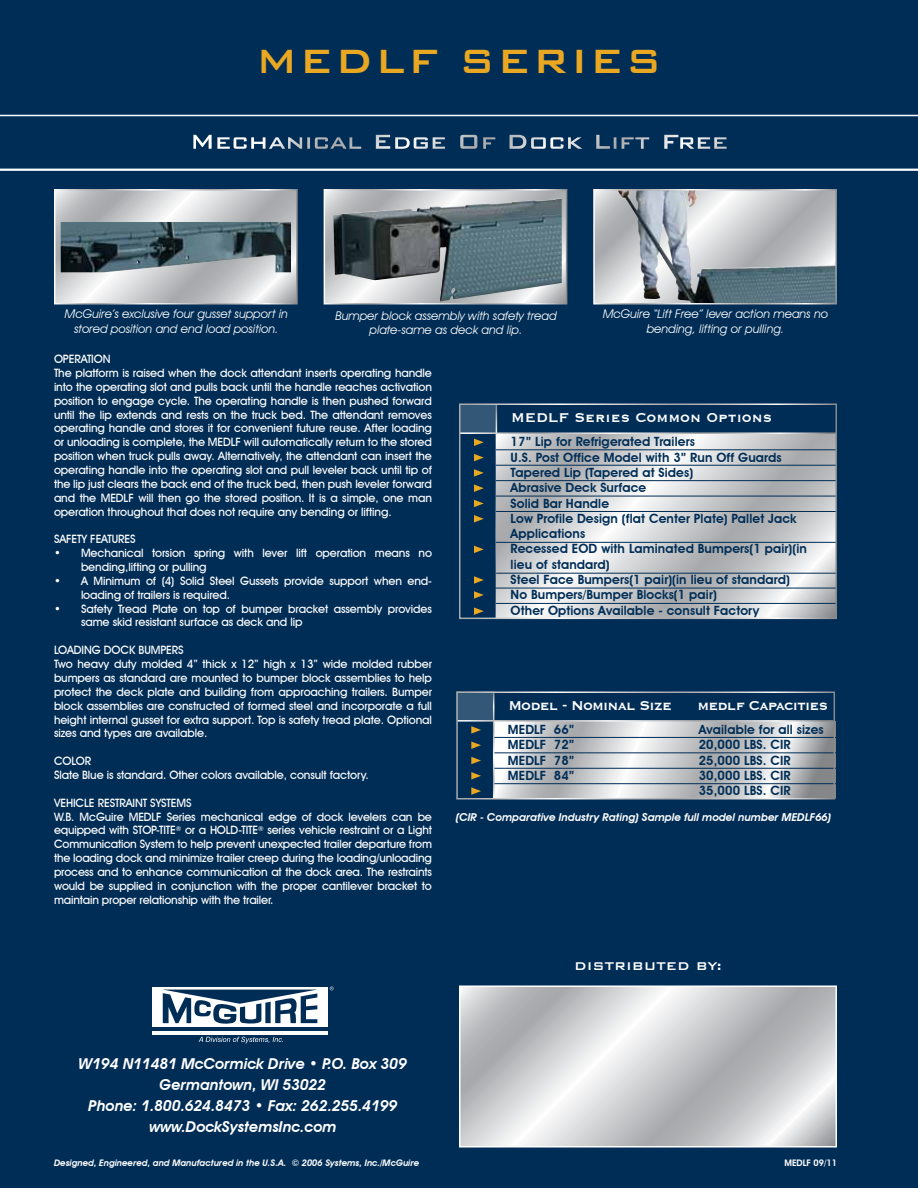
<style>
.page{position:relative;width:918px;height:1188px;background:#fff}
.page>*{position:absolute;margin:0;border:0;box-sizing:border-box;transform-origin:0 0}
.t1{font:500 45px "Bank Gothic BT";letter-spacing:.04em;color:#e9a722}
.t2{font:500 27px "Bank Gothic BT";color:#fff}
.t3{font:700 16.5px "Copperplate Gothic BT";letter-spacing:-.05em;color:#fff}
.t4{font:700 16.5px "Copperplate Gothic BT";color:#fff}
.t5{font:italic 600 15px/21px "Avant Garde IT Cby BT";color:#fff;text-align:center}
.t6{font:500 15px "Bank Gothic BT";color:#fff}
.t7{font:600 12.75px/15.3px "Avant Garde IT Cby BT";letter-spacing:.01em;color:#002d56}
.t8{font:italic 12px/14.4px "Avant Garde IT Cby BT";color:#fff;text-align:center}
.t9{font:500 11.55px/13.8px "Avant Garde IT Cby BT";letter-spacing:-.01em;color:#fff}
.t10{font:italic 600 10.8px "Avant Garde IT Cby BT";color:#fff}
.t11{font:italic 600 9px "Avant Garde IT Cby BT";color:#fff}
.t12{font:600 9px "Avant Garde IT Cby BT";color:#fff}
</style>
<div class="page">
<div style="left:0;top:164px;width:918px;height:1024px;background:#002d56"></div>
<div style="left:0;top:0;width:918px;height:169px;background:#002d56"></div>
<hr style="left:0;top:115px;width:918px;height:1px;background:#fff">
<hr style="left:0;top:169px;width:918px;height:2px;background:#fff">
<svg style="left:462px;top:989px;width:372px;height:156px;background:#caccce"></svg>
<div style="left:459px;top:986px;width:378px;height:162px;border:2px solid #fff"></div>
<svg style="left:152px;top:987px;width:176px;height:40px;background:#f3f5f7"></svg>
<hr style="left:153px;top:1031px;width:175px;height:3px;background:#fff">
<svg style="left:163px;top:990px;width:154px;height:35px"></svg>
<svg style="left:199px;top:1037px;width:84px;height:6px"></svg>
<svg style="left:330px;top:987px;width:4px;height:3px"></svg>
<svg style="left:57px;top:192px;width:238px;height:109px;background:#cbccce"></svg>
<div style="left:54px;top:189px;width:244px;height:115px;border:2px solid #fff"></div>
<svg style="left:327px;top:192px;width:237px;height:109px;background:#c6c8c9"></svg>
<div style="left:324px;top:189px;width:243px;height:115px;border:2px solid #fff"></div>
<svg style="left:596px;top:192px;width:22px;height:109px;background:#c0c2c4"></svg>
<div style="left:593px;top:189px;width:244px;height:115px;border:2px solid #fff"></div>
<img style="left:61px;top:222px;width:230px;height:50px">
<img style="left:333px;top:198px;width:229px;height:104px">
<img style="left:618px;top:191px;width:217px;height:112px">
<div style="left:459px;top:404px;width:37px;height:28px;background:#335777"></div>
<svg style="left:474px;top:439px;width:10px;height:7px"></svg>
<svg style="left:474px;top:454px;width:10px;height:7px"></svg>
<svg style="left:474px;top:469px;width:10px;height:8px"></svg>
<svg style="left:474px;top:484px;width:10px;height:8px"></svg>
<svg style="left:474px;top:500px;width:10px;height:7px"></svg>
<svg style="left:474px;top:515px;width:10px;height:8px"></svg>
<svg style="left:474px;top:607px;width:10px;height:8px"></svg>
<svg style="left:474px;top:546px;width:10px;height:7px"></svg>
<svg style="left:474px;top:576px;width:10px;height:8px"></svg>
<hr style="left:496px;top:404px;width:1px;height:215px;background:#fff">
<svg style="left:474px;top:591px;width:10px;height:8px"></svg>
<svg style="left:496px;top:434px;width:338px;height:182px;background:#c8cacc"></svg>
<hr style="left:460px;top:432px;width:376px;height:2px;background:#fff">
<hr style="left:496px;top:449px;width:344px;height:1px;background:#002d56">
<hr style="left:496px;top:465px;width:344px;height:1px;background:#002d56">
<hr style="left:496px;top:480px;width:344px;height:1px;background:#002d56">
<hr style="left:496px;top:496px;width:344px;height:1px;background:#002d56">
<hr style="left:496px;top:511px;width:344px;height:1px;background:#002d56">
<hr style="left:496px;top:603px;width:344px;height:1px;background:#002d56">
<hr style="left:496px;top:542px;width:344px;height:1px;background:#002d56">
<hr style="left:496px;top:573px;width:344px;height:1px;background:#002d56">
<hr style="left:495px;top:588px;width:344px;height:1px;background:#002d56">
<div style="left:459px;top:404px;width:378px;height:215px;border:2px solid #fff"></div>
<svg style="left:494px;top:722px;width:338px;height:75px;background:#c7c9cb"></svg>
<div style="left:456px;top:692px;width:37px;height:28px;background:#335777"></div>
<hr style="left:457px;top:720px;width:377px;height:2px;background:#fff">
<svg style="left:471px;top:726px;width:10px;height:8px"></svg>
<svg style="left:471px;top:741px;width:10px;height:8px"></svg>
<svg style="left:471px;top:757px;width:10px;height:7px"></svg>
<svg style="left:471px;top:772px;width:10px;height:8px"></svg>
<svg style="left:471px;top:787px;width:10px;height:8px"></svg>
<hr style="left:493px;top:737px;width:344px;height:1px;background:#002d56">
<hr style="left:493px;top:752px;width:344px;height:1px;background:#002d56">
<hr style="left:493px;top:768px;width:344px;height:1px;background:#002d56">
<hr style="left:493px;top:783px;width:344px;height:1px;background:#002d56">
<hr style="left:493px;top:692px;width:1px;height:106px;background:#fff">
<div style="left:456px;top:692px;width:379px;height:108px;border:2px solid #fff"></div>
<h1 class="t1" style="left:256px;top:36px;width:408px">MEDLF SERIES</h1>
<h2 class="t2" style="left:190px;top:127px;width:540px">Mechanical Edge Of Dock Lift Free</h2>
<p class="t8" style="left:65px;top:307px;width:224px">McGuire’s exclusive four gusset support in stored position and end load position.</p>
<p class="t8" style="left:335px;top:308px;width:223px">Bumper block assembly with safety tread plate-same as deck and lip.</p>
<p class="t8" style="left:603px;top:307px;width:226px">McGuire “Lift Free” lever action means no bending, lifting or pulling.</p>
<p class="t9" style="left:54px;top:352px;width:380px">OPERATION<br>The platform is raised when the dock attendant inserts operating handle into the operating slot and pulls back until the handle reaches activation position to engage cycle. The operating handle is then pushed forward until the lip extends and rests on the truck bed. The attendant removes operating handle and stores it for convenient future reuse. After loading or unloading is complete, the MEDLF will automatically return to the stored position when truck pulls away. Alternatively, the attendant can insert the operating handle into the operating slot and pull leveler back until tip of the lip just clears the back end of the truck bed, then push leveler forward and the MEDLF will then go the stored position. It is a simple, one man operation throughout that does not require any bending or lifting.</p>
<p class="t9" style="left:54px;top:532px;width:83px">SAFETY FEATURES</p>
<p class="t9" style="left:81px;top:546px;width:353px;text-indent:-27px">• Mechanical torsion spring with lever lift operation means no bending,lifting or pulling</p>
<p class="t9" style="left:81px;top:574px;width:353px;text-indent:-27px">• A Minimum of (4) Solid Steel Gussets provide support when end&shy;loading of trailers is required.</p>
<p class="t9" style="left:81px;top:602px;width:352px;text-indent:-27px">• Safety Tread Plate on top of bumper bracket assembly provides same skid resistant surface as deck and lip</p>
<p class="t9" style="left:54px;top:643px;width:380px">LOADING DOCK BUMPERS<br>Two heavy duty molded 4” thick x 12” high x 13” wide molded rubber bumpers as standard are mounted to bumper block assemblies to help protect the deck plate and building from approaching trailers. Bumper block assemblies are constructed of formed steel and incorporate a full height internal gusset for extra support. Top is safety tread plate. Optional sizes and types are available.</p>
<p class="t9" style="left:54px;top:754px;width:316px">COLOR<br>Slate Blue is standard. Other colors available, consult factory.</p>
<p class="t9" style="left:54px;top:796px;width:380px">VEHICLE RESTRAINT SYSTEMS<br>W.B. McGuire MEDLF Series mechanical edge of dock levelers can be equipped with STOP-TITE<sup>®</sup> or a HOLD-TITE<sup>®</sup> series vehicle restraint or a Light Communication System to help prevent unexpected trailer departure from the loading dock and minimize trailer creep during the loading/unloading process and to enhance communication at the dock area. The restraints would be supplied in conjunction with the proper cantilever bracket to maintain proper relationship with the trailer.</p>
<h3 class="t4" style="left:511px;top:409px;width:263px">MEDLF Series Common Options</h3>
<p class="t7" style="left:511px;top:434px;width:298px">17” Lip for Refrigerated Trailers<br>U.S. Post Office Model with 3” Run Off Guards Tapered Lip (Tapered at Sides)<br>Abrasive Deck Surface<br>Solid Bar Handle<br>Low Profile Design (flat Center Plate) Pallet Jack Applications<br>Recessed EOD with Laminated Bumpers(1 pair)(in lieu of standard)<br>Steel Face Bumpers(1 pair)(in lieu of standard)<br>No Bumpers/Bumper Blocks(1 pair)<br>Other Options Available - consult Factory</p>
<h3 class="t3" style="left:508px;top:696px;width:165px">Model - Nominal Size</h3>
<h3 class="t3" style="left:697px;top:696px;width:132px">medlf Capacities</h3>
<p class="t7" style="left:699px;top:722px;width:127px">Available for all sizes<br>20,000 LBS. CIR<br>25,000 LBS. CIR<br>30,000 LBS. CIR<br>35,000 LBS. CIR</p>
<p class="t10" style="left:456px;top:811px;width:376px">(CIR - Comparative Industry Rating) Sample full model number MEDLF66)</p>
<p class="t7" style="left:508px;top:722px;width:68px;text-align:justify">MEDLF 66” MEDLF 72” MEDLF 78” MEDLF 84”</p>
<p class="t6" style="left:574px;top:958px;width:149px">DISTRIBUTED BY:</p>
<p class="t5" style="left:79px;top:1053px;width:330px">W194 N11481 McCormick Drive • P.O. Box 309<br>Germantown, WI 53022<br>Phone: 1.800.624.8473 • Fax: 262.255.4199 www.DockSystemsInc.com</p>
<p class="t11" style="left:54px;top:1157px;width:367px">Designed, Engineered, and Manufactured in the U.S.A. © 2006 Systems, Inc./McGuire</p>
<p class="t12" style="left:784px;top:1157px;width:54px">MEDLF 09/11</p>
</div>
